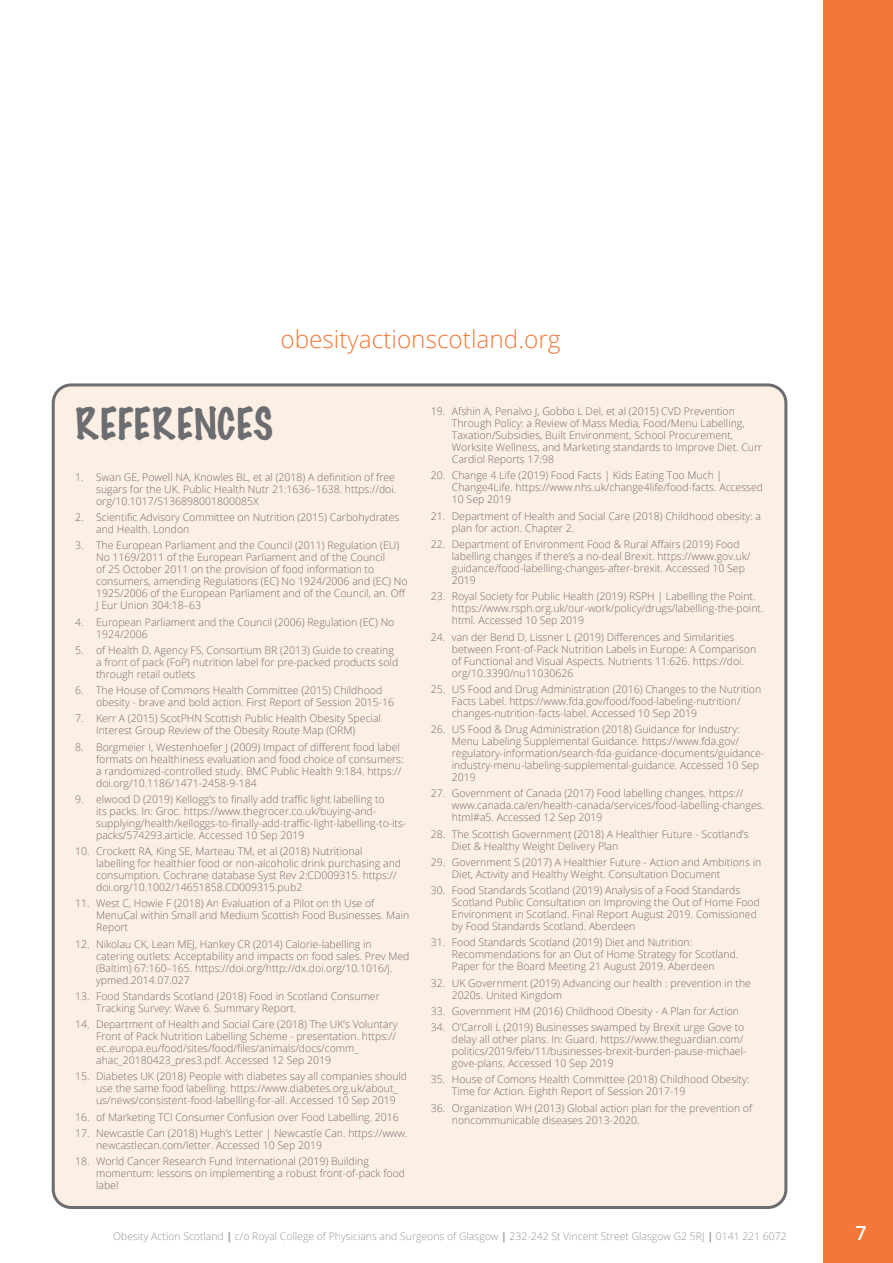
<style>
.page{position:relative;width:893px;height:1263px;background:#fff}
.page>*{position:absolute;margin:0;border:0;box-sizing:border-box;transform-origin:0 0}
.t1{font:100 39.75px "Marker Felt";color:#6c6d70}
.body{font:300 24.3px "Open Sans";color:#f37736}
.examples{font:600 19.5px "Open Sans";color:#fff}
.refs{font:300 10.5px/12px "Open Sans";color:#6c6d70}
.body-2{font:300 10.35px "Open Sans";color:#939598}
.s1{font-weight:700}
</style>
<div class="page">
<div style="left:53px;top:385px;width:733px;height:822px;background:#fdefe4;border-radius:18px"></div>
<div style="left:52px;top:383px;width:735px;height:826px;border:3px solid #6c6d70;border-radius:18px"></div>
<div style="left:824px;top:0;width:69px;height:1263px;background:#f37736"></div>
<p class="body" style="left:280px;top:323px;width:282px">obesityactionscotland.org</p>
<p class="t1" style="left:75px;top:392px;width:199px">REFERENCES</p>
<p class="refs" style="left:96px;top:471px;width:302px;text-align:justify;text-indent:-21px">1. Swan GE, Powell NA, Knowles BL, et al (2018) A definition of free sugars for the UK. Public Health Nutr 21:1636–1638. https://doi. org/10.1017/S136898001800085X</p>
<p class="refs" style="left:96px;top:511px;width:305px;text-indent:-21px">2. Scientific Advisory Committee on Nutrition (2015) Carbohydrates and Health. London</p>
<p class="refs" style="left:96px;top:539px;width:313px;text-indent:-21px">3. The European Parliament and the Council (2011) Regulation (EU)<br>No 1169/2011 of the European Parliament and of the Council<br>of 25 October 2011 on the provision of food information to consumers, amending Regulations (EC) No 1924/2006 and (EC) No 1925/2006 of the European Parliament and of the Council, an. Off J Eur Union 304:18–63</p>
<p class="refs" style="left:96px;top:615px;width:300px;text-indent:-21px">4. European Parliament and the Council (2006) Regulation (EC) No<br>1924/2006</p>
<p class="refs" style="left:96px;top:644px;width:304px;text-indent:-21px">5. of Health D, Agency FS, Consortium BR (2013) Guide to creating a front of pack (FoP) nutrition label for pre-packed products sold through retail outlets</p>
<p class="refs" style="left:96px;top:684px;width:300px;text-indent:-21px">6. The House of Commons Health Committee (2015) Childhood obesity - brave and bold action. First Report of Session 2015-16</p>
<p class="refs" style="left:75px;top:712px;width:307px;text-align:center">7. Kerr A (2015) ScotPHN Scottish Public Health Obesity Special<br>Interest Group Review of the Obesity Route Map (ORM)</p>
<p class="refs" style="left:96px;top:740px;width:309px;text-indent:-21px">8. Borgmeier I, Westenhoefer J (2009) Impact of different food label formats on healthiness evaluation and food choice of consumers: a randomized-controlled study. BMC Public Health 9:184. https:// doi.org/10.1186/1471-2458-9-184</p>
<p class="refs" style="left:96px;top:793px;width:312px;text-indent:-21px">9. elwood D (2019) Kellogg’s to finally add traffic light labelling to<br>its packs. In: Groc. https://www.thegrocer.co.uk/buying-and&shy;supplying/health/kelloggs-to-finally-add-traffic-light-labelling-to-its&shy;packs/574293.article. Accessed 10 Sep 2019</p>
<p class="refs" style="left:96px;top:845px;width:307px;text-indent:-21px">10. Crockett RA, King SE, Marteau TM, et al (2018) Nutritional labelling for healthier food or non-alcoholic drink purchasing and consumption. Cochrane database Syst Rev 2:CD009315. https:// doi.org/10.1002/14651858.CD009315.pub2</p>
<p class="refs" style="left:96px;top:897px;width:315px;text-indent:-21px">11. West C, Howie F (2018) An Evaluation of a Pilot on th Use of<br>MenuCal within Small and Medium Scottish Food Businesses. Main<br>Report</p>
<p class="refs" style="left:96px;top:937px;width:315px;text-indent:-21px">12. Nikolau CK, Lean MEJ, Hankey CR (2014) Calorie-labelling in catering outlets: Acceptability and impacts on food sales. Prev Med (Baltim) 67:160–165. https://doi.org/http://dx.doi.org/10.1016/j. ypmed.2014.07.027</p>
<p class="refs" style="left:96px;top:990px;width:285px;text-indent:-21px">13. Food Standards Scotland (2018) Food in Scotland Consumer<br>Tracking Survey: Wave 6. Summary Report.</p>
<p class="refs" style="left:96px;top:1018px;width:303px;text-indent:-21px">14. Department of Health and Social Care (2018) The UK’s Voluntary Front of Pack Nutrition Labelling Scheme - presentation. https:// ec.europa.eu/food/sites/food/files/animals/docs/comm_ ahac_20180423_pres3.pdf. Accessed 12 Sep 2019</p>
<p class="refs" style="left:96px;top:1070px;width:313px;text-indent:-21px">15. Diabetes UK (2018) People with diabetes say all companies should use the same food labelling. https://www.diabetes.org.uk/about_ us/news/consistent-food-labelling-for-all. Accessed 10 Sep 2019</p>
<p class="refs" style="left:75px;top:1110px;width:325px">16. of Marketing TCI Consumer Confusion over Food Labelling. 2016</p>
<p class="refs" style="left:96px;top:1127px;width:313px;text-indent:-21px">17. Newcastle Can (2018) Hugh’s Letter | Newcastle Can. https://www. newcastlecan.com/letter. Accessed 10 Sep 2019</p>
<p class="refs" style="left:96px;top:1155px;width:311px;text-indent:-21px">18. World Cancer Research Fund International (2019) Building momentum: lessons on implementing a robust front-of-pack food label</p>
<p class="refs" style="left:452px;top:405px;width:312px;text-indent:-21px">19. Afshin A, Penalvo J, Gobbo L Del, et al (2015) CVD Prevention Through Policy: a Review of Mass Media, Food/Menu Labelling, Taxation/Subsidies, Built Environment, School Procurement, Worksite Wellness, and Marketing standards to Improve Diet. Curr Cardiol Reports 17:98</p>
<p class="refs" style="left:452px;top:469px;width:313px;text-indent:-21px">20. Change 4 Life (2019) Food Facts | Kids Eating Too Much |<br>Change4Life. https://www.nhs.uk/change4life/food-facts. Accessed<br>10 Sep 2019</p>
<p class="refs" style="left:452px;top:510px;width:311px;text-indent:-21px">21. Department of Health and Social Care (2018) Childhood obesity: a plan for action. Chapter 2.</p>
<p class="refs" style="left:452px;top:538px;width:300px;text-indent:-21px">22. Department of Environment Food &amp; Rural Affairs (2019) Food labelling changes if there’s a no-deal Brexit. https://www.gov.uk/ guidance/food-labelling-changes-after-brexit. Accessed 10 Sep 2019</p>
<p class="refs" style="left:452px;top:590px;width:313px;text-indent:-21px">23. Royal Society for Public Health (2019) RSPH | Labelling the Point. https://www.rsph.org.uk/our-work/policy/drugs/labelling-the-point. html. Accessed 10 Sep 2019</p>
<p class="refs" style="left:452px;top:630px;width:306px;text-indent:-21px">24. van der Bend D, Lissner L (2019) Differences and Similarities between Front-of-Pack Nutrition Labels in Europe: A Comparison of Functional and Visual Aspects. Nutrients 11:626. https://doi. org/10.3390/nu11030626</p>
<p class="refs" style="left:452px;top:683px;width:311px;text-indent:-21px">25. US Food and Drug Administration (2016) Changes to the Nutrition<br>Facts Label. https://www.fda.gov/food/food-labeling-nutrition/ changes-nutrition-facts-label. Accessed 10 Sep 2019</p>
<p class="refs" style="left:452px;top:723px;width:314px;text-indent:-21px">26. US Food &amp; Drug Administration (2018) Guidance for Industry:<br>Menu Labeling Supplemental Guidance. https://www.fda.gov/ regulatory-information/search-fda-guidance-documents/guidance&shy;industry-menu-labeling-supplemental-guidance. Accessed 10 Sep 2019</p>
<p class="refs" style="left:452px;top:787px;width:314px;text-indent:-21px">27. Government of Canada (2017) Food labelling changes. https:// www.canada.ca/en/health-canada/services/food-labelling-changes. html#a5. Accessed 12 Sep 2019</p>
<p class="refs" style="left:452px;top:827px;width:298px;text-indent:-21px">28. The Scottish Government (2018) A Healthier Future - Scotland’s<br>Diet &amp; Healthy Weight Delivery Plan</p>
<p class="refs" style="left:452px;top:856px;width:311px;text-indent:-21px">29. Government S (2017) A Healthier Future - Action and Ambitions in<br>Diet, Activity and Healthy Weight. Consultation Document</p>
<p class="refs" style="left:452px;top:884px;width:310px;text-indent:-21px">30. Food Standards Scotland (2019) Analysis of a Food Standards Scotland Public Consultation on Improving the Out of Home Food Environment in Scotland. Final Report August 2019. Comissioned by Food Standards Scotland. Aberdeen</p>
<p class="refs" style="left:452px;top:936px;width:288px;text-indent:-21px">31. Food Standards Scotland (2019) Diet and Nutrition:<br>Recommendations for an Out of Home Strategy for Scotland.<br>Paper for the Board Meeting 21 August 2019. Aberdeen</p>
<p class="refs" style="left:452px;top:976px;width:301px;text-indent:-21px">32. UK Government (2019) Advancing our health : prevention in the<br>2020s. United Kingdom</p>
<p class="refs" style="left:431px;top:1005px;width:310px">33. Government HM (2016) Childhood Obesity - A Plan for Action</p>
<p class="refs" style="left:452px;top:1021px;width:296px;text-indent:-21px">34. O’Carroll L (2019) Businesses swamped by Brexit urge Gove to delay all other plans. In: Guard. https://www.theguardian.com/ politics/2019/feb/11/businesses-brexit-burden-pause-michael&shy;gove-plans. Accessed 10 Sep 2019</p>
<p class="refs" style="left:452px;top:1073px;width:299px;text-indent:-21px">35. House of Comons Health Committee (2018) Childhood Obesity:<br>Time for Action. Eighth Report of Session 2017-19</p>
<p class="refs" style="left:452px;top:1101px;width:302px;text-indent:-21px">36. Organization WH (2013) Global action plan for the prevention of noncommunicable diseases 2013-2020.</p>
<p class="body-2" style="left:113px;top:1229px;width:675px">Obesity Action Scotland <span class="s1">|</span> c/o Royal College of Physicians and Surgeons of Glasgow <span class="s1">|</span> 232-242 St Vincent Street Glasgow G2 5RJ <span class="s1">|</span> 0141 221 6072</p>
<p class="examples" style="left:855px;top:1220px;width:13px">7</p>
</div>
